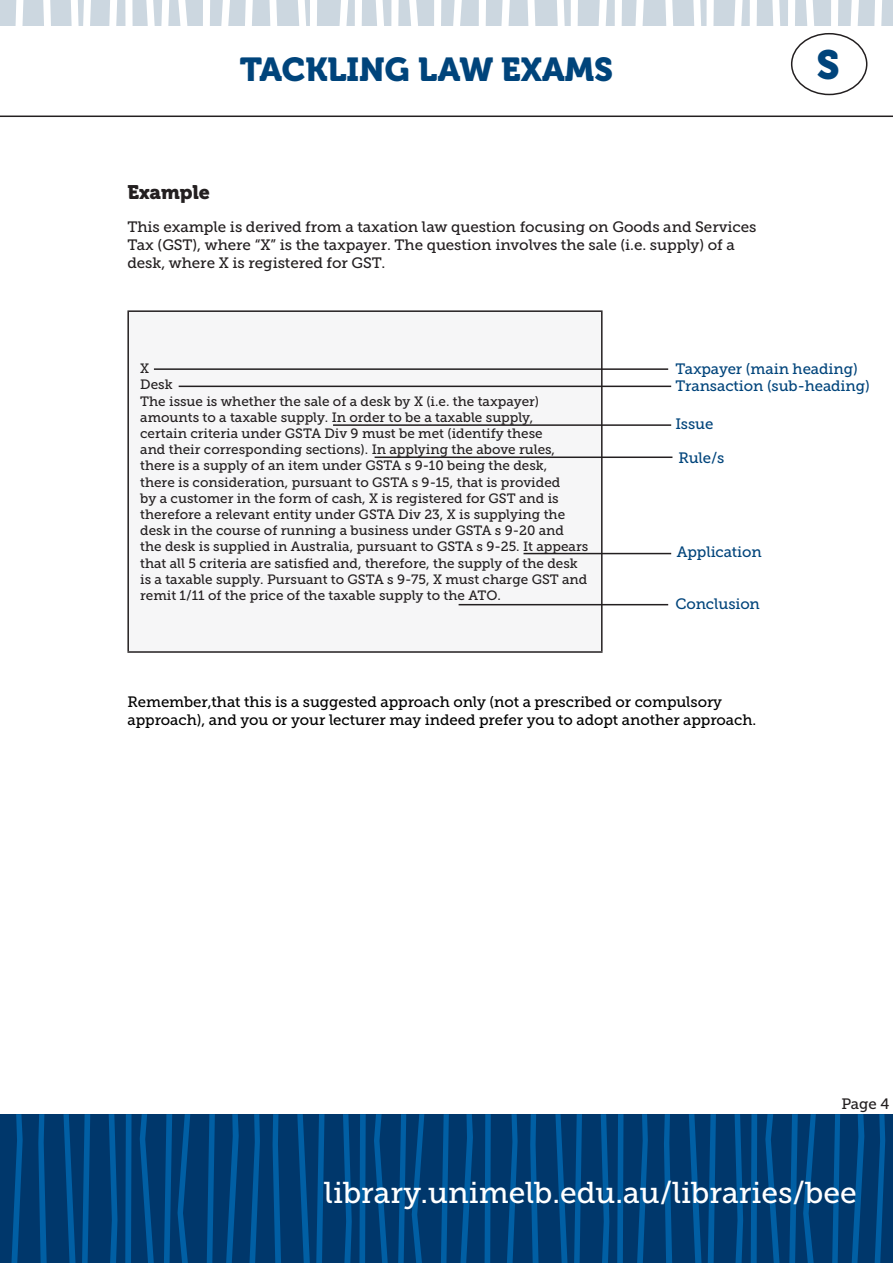
<style>
.page{position:relative;width:893px;height:1263px;background:#fff}
.page>*{position:absolute;margin:0;border:0;box-sizing:border-box;transform-origin:0 0}
.t1{font:40.5px "Museo 900";color:#00447b}
.heading{font:33px "Museo 900";color:#00447b}
.t2{font:30px "Museo Slab 500";color:#fff}
.t3{font:19.5px "Museo 900";letter-spacing:-.005em;color:#231f20}
.t4{font:15px/18px "Museo Slab 500";letter-spacing:-.005em;color:#231f20}
.t5{font:15px/18px "Museo Slab 500";letter-spacing:-.005em;color:#000}
.t6{font:15px "Museo Slab 500";letter-spacing:-.005em;color:#00447b}
.t7{font:13.5px/16.2px "Museo Slab 500";color:#231f20}
</style>
<div class="page">
<div style="left:0;top:1114px;width:893px;height:148px;background:#00376b"></div>
<svg style="left:11px;top:1114px;width:12px;height:149px"></svg>
<svg style="left:249px;top:1114px;width:11px;height:149px"></svg>
<svg style="left:506px;top:1114px;width:12px;height:149px"></svg>
<svg style="left:38px;top:1114px;width:9px;height:149px"></svg>
<svg style="left:273px;top:1114px;width:9px;height:149px"></svg>
<svg style="left:530px;top:1114px;width:9px;height:149px"></svg>
<svg style="left:63px;top:1114px;width:13px;height:149px"></svg>
<svg style="left:555px;top:1114px;width:13px;height:149px"></svg>
<svg style="left:82px;top:1114px;width:8px;height:149px"></svg>
<svg style="left:297px;top:1114px;width:27px;height:149px"></svg>
<svg style="left:574px;top:1114px;width:8px;height:149px"></svg>
<svg style="left:109px;top:1114px;width:8px;height:149px"></svg>
<svg style="left:343px;top:1114px;width:9px;height:149px"></svg>
<svg style="left:601px;top:1114px;width:8px;height:149px"></svg>
<svg style="left:125px;top:1114px;width:7px;height:149px"></svg>
<svg style="left:359px;top:1114px;width:7px;height:149px"></svg>
<svg style="left:617px;top:1114px;width:6px;height:149px"></svg>
<svg style="left:484px;top:1114px;width:7px;height:149px"></svg>
<svg style="left:140px;top:1114px;width:15px;height:149px"></svg>
<svg style="left:374px;top:1114px;width:15px;height:149px"></svg>
<svg style="left:164px;top:1114px;width:8px;height:149px"></svg>
<svg style="left:398px;top:1114px;width:8px;height:149px"></svg>
<svg style="left:178px;top:1114px;width:12px;height:149px"></svg>
<svg style="left:412px;top:1114px;width:12px;height:149px"></svg>
<svg style="left:206px;top:1114px;width:9px;height:149px"></svg>
<svg style="left:440px;top:1114px;width:9px;height:149px"></svg>
<svg style="left:225px;top:1114px;width:14px;height:149px"></svg>
<svg style="left:459px;top:1114px;width:14px;height:149px"></svg>
<svg style="left:636px;top:1114px;width:12px;height:149px"></svg>
<svg style="left:874px;top:1114px;width:11px;height:149px"></svg>
<svg style="left:664px;top:1114px;width:9px;height:149px"></svg>
<svg style="left:689px;top:1114px;width:27px;height:149px"></svg>
<svg style="left:734px;top:1114px;width:9px;height:149px"></svg>
<svg style="left:751px;top:1114px;width:6px;height:149px"></svg>
<svg style="left:765px;top:1114px;width:16px;height:149px"></svg>
<svg style="left:789px;top:1114px;width:27px;height:149px"></svg>
<svg style="left:832px;top:1114px;width:8px;height:149px"></svg>
<svg style="left:851px;top:1114px;width:13px;height:149px"></svg>
<div style="left:0;top:0;width:893px;height:26px;background:#ccd7e0"></div>
<svg style="left:16px;top:0;width:8px;height:26px"></svg>
<svg style="left:161px;top:0;width:9px;height:26px"></svg>
<svg style="left:203px;top:0;width:7px;height:26px"></svg>
<svg style="left:571px;top:0;width:7px;height:26px"></svg>
<svg style="left:615px;top:0;width:7px;height:26px"></svg>
<svg style="left:750px;top:0;width:7px;height:26px"></svg>
<svg style="left:831px;top:0;width:7px;height:26px"></svg>
<svg style="left:874px;top:0;width:8px;height:26px"></svg>
<svg style="left:788px;top:0;width:7px;height:26px"></svg>
<svg style="left:391px;top:0;width:8px;height:26px"></svg>
<svg style="left:434px;top:0;width:8px;height:26px"></svg>
<svg style="left:479px;top:0;width:7px;height:26px"></svg>
<svg style="left:221px;top:0;width:9px;height:26px"></svg>
<svg style="left:339px;top:0;width:23px;height:26px"></svg>
<svg style="left:453px;top:0;width:9px;height:26px"></svg>
<svg style="left:501px;top:0;width:9px;height:26px"></svg>
<svg style="left:599px;top:0;width:8px;height:26px"></svg>
<svg style="left:635px;top:0;width:9px;height:26px"></svg>
<svg style="left:734px;top:0;width:9px;height:26px"></svg>
<svg style="left:851px;top:0;width:8px;height:26px"></svg>
<svg style="left:245px;top:0;width:8px;height:26px"></svg>
<svg style="left:109px;top:0;width:8px;height:26px"></svg>
<svg style="left:43px;top:0;width:8px;height:26px"></svg>
<svg style="left:71px;top:0;width:20px;height:26px"></svg>
<div style="left:125px;top:0;width:8px;height:26px;background:#fff"></div>
<svg style="left:146px;top:0;width:9px;height:26px"></svg>
<svg style="left:269px;top:0;width:8px;height:26px"></svg>
<svg style="left:298px;top:0;width:19px;height:26px"></svg>
<svg style="left:375px;top:0;width:9px;height:26px"></svg>
<svg style="left:527px;top:0;width:8px;height:26px"></svg>
<svg style="left:557px;top:0;width:8px;height:26px"></svg>
<svg style="left:665px;top:0;width:8px;height:26px"></svg>
<svg style="left:806px;top:0;width:8px;height:26px"></svg>
<svg style="left:693px;top:0;width:21px;height:26px"></svg>
<svg style="left:772px;top:0;width:8px;height:26px"></svg>
<svg style="left:409px;top:0;width:9px;height:26px"></svg>
<svg style="left:178px;top:0;width:9px;height:26px"></svg>
<hr style="left:0;top:116px;width:893px;height:1px;background:#231f20">
<div style="left:791px;top:33px;width:76px;height:62px;border:2px solid #231f20;border-radius:50%"></div>
<div style="left:128px;top:311px;width:474px;height:341px;background:#f6f6f7"></div>
<hr style="left:127px;top:310px;width:476px;height:2px;background:#231f20">
<hr style="left:127px;top:312px;width:2px;height:339px;background:#231f20">
<hr style="left:601px;top:312px;width:2px;height:339px;background:#231f20">
<hr style="left:127px;top:651px;width:476px;height:2px;background:#231f20">
<hr style="left:154px;top:368px;width:514px;height:2px;background:#231f20">
<hr style="left:179px;top:386px;width:492px;height:1px;background:#231f20">
<hr style="left:333px;top:424px;width:338px;height:2px;background:#231f20">
<hr style="left:523px;top:553px;width:148px;height:1px;background:#231f20">
<hr style="left:375px;top:456px;width:297px;height:2px;background:#231f20">
<hr style="left:459px;top:604px;width:209px;height:1px;background:#231f20">
<p class="heading" style="left:240px;top:50px;width:375px">TACKLING LAW EXAMS</p>
<p class="t3" style="left:127px;top:181px;width:84px">Example</p>
<p class="t4" style="left:127px;top:218px;width:630px">This example is derived from a taxation law question focusing on Goods and Services<br>Tax (GST), where “X” is the taxpayer. The question involves the sale (i.e. supply) of a desk, where X is registered for GST.</p>
<h1 class="t1" style="left:816px;top:42px;width:25px">S</h1>
<p class="t7" style="left:140px;top:361px;width:11px">X</p>
<p class="t7" style="left:140px;top:377px;width:34px">Desk</p>
<p class="t7" style="left:140px;top:393px;width:449px">The issue is whether the sale of a desk by X (i.e. the taxpayer) amounts to a taxable supply. In order to be a taxable supply,<br>certain criteria under GSTA Div 9 must be met (identify these<br>and their corresponding sections). In applying the above rules, there is a supply of an item under GSTA s 9-10 being the desk,<br>there is consideration, pursuant to GSTA s 9-15, that is provided<br>by a customer in the form of cash, X is registered for GST and is therefore a relevant entity under GSTA Div 23, X is supplying the desk in the course of running a business under GSTA s 9-20 and the desk is supplied in Australia, pursuant to GSTA s 9-25. It appears that all 5 criteria are satisfied and, therefore, the supply of the desk is a taxable supply. Pursuant to GSTA s 9-75, X must charge GST and remit 1/11 of the price of the taxable supply to the ATO.</p>
<p class="t6" style="left:675px;top:360px;width:184px">Taxpayer (main heading)</p>
<p class="t6" style="left:675px;top:377px;width:196px">Transaction (sub-heading)</p>
<p class="t6" style="left:675px;top:416px;width:40px">Issue</p>
<p class="t6" style="left:678px;top:450px;width:48px">Rule/s</p>
<p class="t6" style="left:677px;top:543px;width:86px">Application</p>
<p class="t6" style="left:675px;top:596px;width:86px">Conclusion</p>
<p class="t5" style="left:128px;top:693px;width:630px">Remember,that this is a suggested approach only (not a prescribed or compulsory approach), and you or your lecturer may indeed prefer you to adopt another approach.</p>
<p class="t4" style="left:841px;top:1095px;width:50px">Page 4</p>
<h3 class="t2" style="left:324px;top:1175px;width:534px">library.unimelb.edu.au/libraries/bee</h3>
</div>
